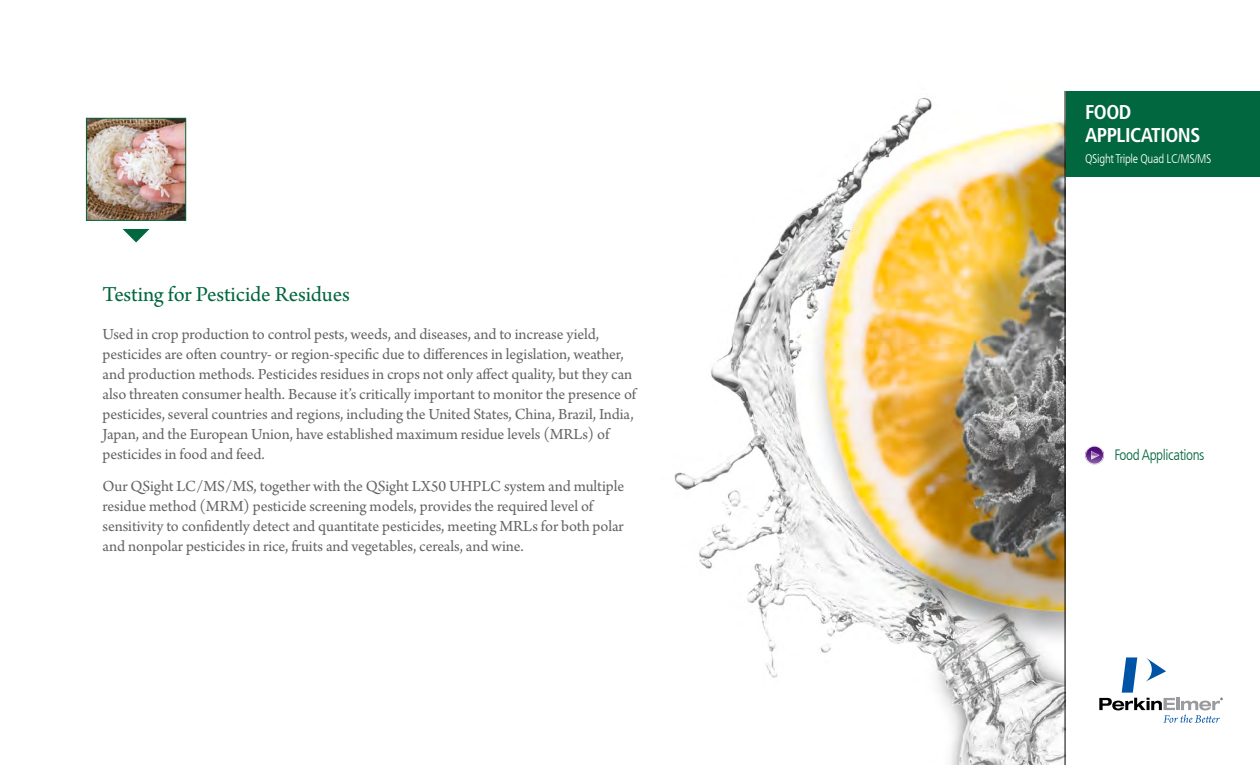
<style>
.page{position:relative;width:1260px;height:765px;background:#fff}
.page>*{position:absolute;margin:0;border:0;box-sizing:border-box;transform-origin:0 0}
.t1{font:22.5px "Arno Pro";letter-spacing:-.005em;color:#00673e}
.t2{font:700 condensed 20px/22.5px "Frutiger LT Com";letter-spacing:-.025em;color:#fff}
.t3{font:16.25px/20px "Arno Pro";letter-spacing:-.005em;color:#636466}
.t4{font:300 condensed 15px "Frutiger LT Com";letter-spacing:-.025em;color:#00673e}
.t5{font:300 condensed 12.5px "Frutiger LT Com";letter-spacing:-.025em;color:#fff}
</style>
<div class="page">
<div style="left:1065px;top:91px;width:195px;height:85px;background:#00673e"></div>
<img style="left:674px;top:91px;width:391px;height:674px">
<hr style="left:1065px;top:91px;width:1px;height:674px;background:#000">
<svg style="left:1099px;top:657px;width:123px;height:66px"></svg>
<svg style="left:1085px;top:446px;width:19px;height:19px"></svg>
<svg style="left:1085px;top:446px;width:19px;height:18px"></svg>
<svg style="left:1086px;top:446px;width:17px;height:18px"></svg>
<svg style="left:1086px;top:447px;width:17px;height:16px"></svg>
<svg style="left:1091px;top:451px;width:8px;height:8px"></svg>
<img style="left:88px;top:120px;width:96px;height:98px">
<div style="left:86px;top:118px;width:100px;height:102px;border:1px solid #00673e"></div>
<svg style="left:123px;top:229px;width:27px;height:13px"></svg>
<h1 class="t1" style="left:103px;top:282px;width:249px">Testing for Pesticide Residues</h1>
<p class="t3" style="left:103px;top:325px;width:535px">Used in crop production to control pests, weeds, and diseases, and to increase yield, pesticides are often country- or region-specific due to differences in legislation, weather, and production methods. Pesticides residues in crops not only affect quality, but they can also threaten consumer health. Because it’s critically important to monitor the presence of pesticides, several countries and regions, including the United States, China, Brazil, India, Japan, and the European Union, have established maximum residue levels (MRLs) of pesticides in food and feed.</p>
<p class="t3" style="left:103px;top:477px;width:523px">Our QSight LC/MS/MS, together with the QSight LX50 UHPLC system and multiple residue method (MRM) pesticide screening models, provides the required level of sensitivity to confidently detect and quantitate pesticides, meeting MRLs for both polar and nonpolar pesticides in rice, fruits and vegetables, cereals, and wine.</p>
<p class="t2" style="left:1085px;top:101px;width:117px">FOOD<br>APPLICATIONS</p>
<p class="t5" style="left:1085px;top:151px;width:128px">QSight Triple Quad LC/MS/MS</p>
<p class="t4" style="left:1114px;top:447px;width:92px">Food Applications</p>
</div>
